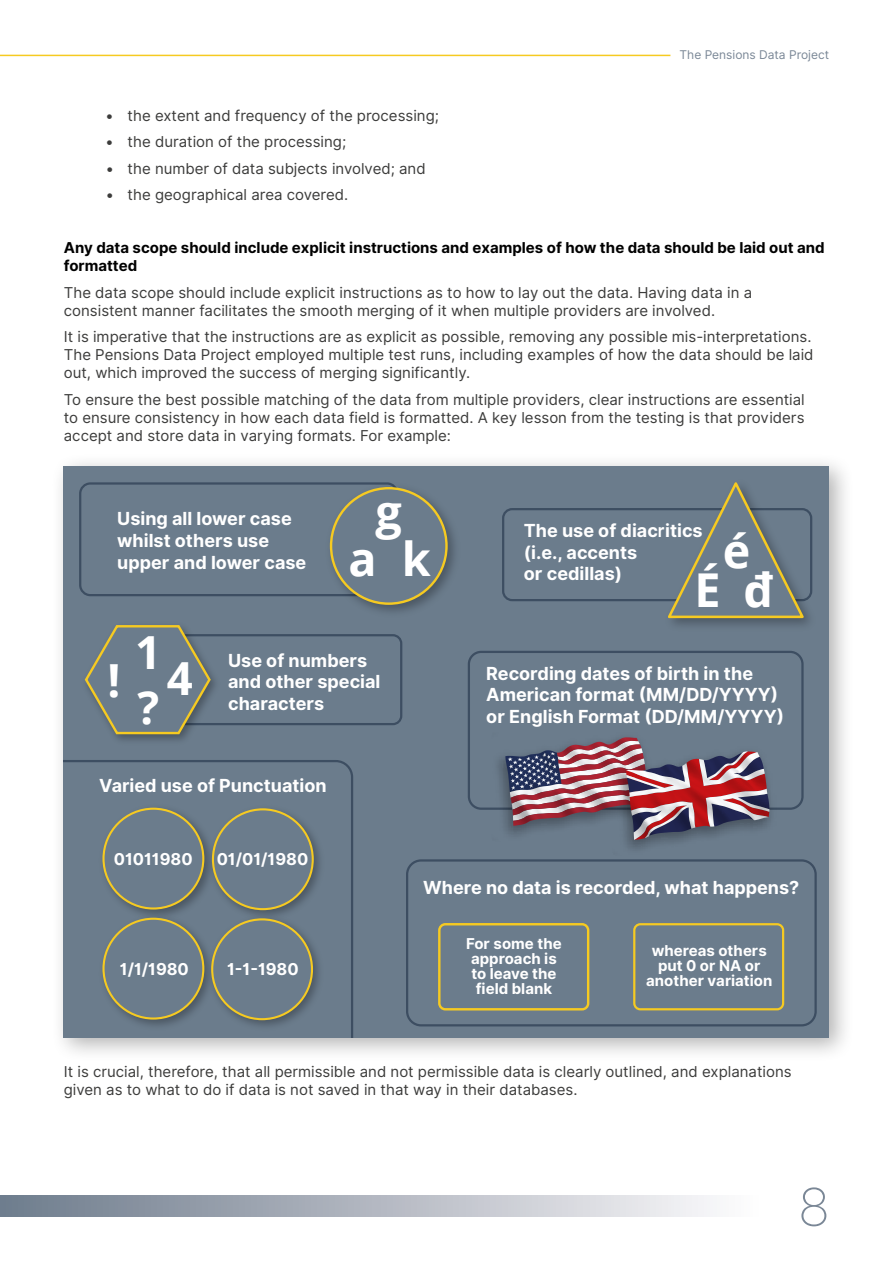
<style>
.page{position:relative;width:893px;height:1263px;background:#fff}
.page>*{position:absolute;margin:0;border:0;box-sizing:border-box;transform-origin:0 0}
.t1{font:100 51px "Axiforma";color:#7a8796}
.t2{font:700 46.65px/38.5px "Open Sans";color:#fff;text-align:center}
.t3{font:700 45.6px/54.3px "Open Sans";color:#fff}
.t4{font:700 18px/21.6px "Inter";color:#fff}
.t5{font:700 16.35px "Inter";color:#fff}
.t6{font:15px/18px "Inter";color:#3c3c3b}
.t7{font:700 15px/18px "Inter";color:#000}
.t8{font:700 15px/15px "Inter";color:#fff;text-align:center}
.t9{font:12px "Inter";color:#7a8796}
</style>
<div class="page">
<div style="left:0;top:1195px;width:758px;height:22px;background:linear-gradient(to right,#6d7a8b,#fdfafc)"></div>
<hr style="left:0;top:55px;width:670px;height:1px;background:#f6ca21">
<div style="left:51px;top:452px;width:804px;height:611px;background:#000;opacity:.3"></div>
<div style="left:64px;top:466px;width:765px;height:571px;background:#6b7c8c"></div>
<div style="left:438px;top:923px;width:151px;height:87px;border:2px solid #f6ca21;border-radius:6px"></div>
<div style="left:633px;top:923px;width:151px;height:87px;border:2px solid #f6ca21;border-radius:6px"></div>
<div style="left:79px;top:482px;width:319px;height:114px;border:2px solid #3d4e62;border-radius:10px"></div>
<div style="left:132px;top:634px;width:270px;height:91px;border:2px solid #3d4e62;border-radius:8px"></div>
<svg style="left:64px;top:760px;width:289px;height:277px"></svg>
<div style="left:502px;top:508px;width:310px;height:93px;border:2px solid #3d4e62;border-radius:9px"></div>
<div style="left:468px;top:651px;width:336px;height:159px;border:2px solid #3d4e62;border-radius:12px"></div>
<div style="left:406px;top:859px;width:411px;height:167px;border:2px solid #3d4e62;border-radius:14px"></div>
<img style="left:321px;top:482px;width:134px;height:130px">
<div style="left:331px;top:488px;width:115px;height:116px;background:#6b7c8c;border-radius:50%"></div>
<div style="left:330px;top:487px;width:118px;height:118px;border:2px solid #f6ca21;border-radius:50%"></div>
<img style="left:95px;top:800px;width:124px;height:110px">
<div style="left:104px;top:809px;width:99px;height:99px;background:#6b7c8c;border-radius:50%"></div>
<div style="left:102px;top:808px;width:102px;height:101px;border:2px solid #f6ca21;border-radius:50%"></div>
<img style="left:205px;top:801px;width:123px;height:110px">
<div style="left:213px;top:809px;width:100px;height:100px;background:#6b7c8c;border-radius:50%"></div>
<div style="left:212px;top:808px;width:102px;height:102px;border:2px solid #f6ca21;border-radius:50%"></div>
<img style="left:95px;top:910px;width:124px;height:124px">
<div style="left:104px;top:919px;width:99px;height:99px;background:#6b7c8c;border-radius:50%"></div>
<div style="left:102px;top:918px;width:102px;height:101px;border:2px solid #f6ca21;border-radius:50%"></div>
<img style="left:204px;top:911px;width:124px;height:124px">
<div style="left:212px;top:919px;width:100px;height:100px;background:#6b7c8c;border-radius:50%"></div>
<div style="left:211px;top:918px;width:102px;height:102px;border:2px solid #f6ca21;border-radius:50%"></div>
<svg style="left:492px;top:757px;width:13px;height:60px"></svg>
<svg style="left:626px;top:800px;width:151px;height:49px"></svg>
<svg style="left:505px;top:737px;width:264px;height:103px"></svg>
<img style="left:115px;top:634px;width:110px;height:107px">
<svg style="left:84px;top:625px;width:128px;height:110px"></svg>
<img style="left:659px;top:508px;width:154px;height:118px">
<svg style="left:665px;top:482px;width:142px;height:137px"></svg>
<p class="t9" style="left:679px;top:46px;width:151px">The Pensions Data Project</p>
<p class="t6" style="left:106px;top:106px;width:334px">• the extent and frequency of the processing;</p>
<p class="t6" style="left:106px;top:133px;width:241px">• the duration of the processing;</p>
<p class="t6" style="left:106px;top:159px;width:321px">• the number of data subjects involved; and</p>
<p class="t6" style="left:106px;top:186px;width:243px">• the geographical area covered.</p>
<p class="t7" style="left:64px;top:239px;width:762px">Any data scope should include explicit instructions and examples of how the data should be laid out and formatted</p>
<p class="t6" style="left:64px;top:283px;width:690px">The data scope should include explicit instructions as to how to lay out the data. Having data in a consistent manner facilitates the smooth merging of it when multiple providers are involved.</p>
<p class="t6" style="left:64px;top:328px;width:751px">It is imperative that the instructions are as explicit as possible, removing any possible mis-interpretations.<br>The Pensions Data Project employed multiple test runs, including examples of how the data should be laid out, which improved the success of merging significantly.</p>
<p class="t6" style="left:64px;top:390px;width:742px;text-align:justify">To ensure the best possible matching of the data from multiple providers, clear instructions are essential to ensure consistency in how each data field is formatted. A key lesson from the testing is that providers accept and store data in varying formats. For example:</p>
<p class="t4" style="left:117px;top:508px;width:191px">Using all lower case whilst others use upper and lower case</p>
<h2 class="t2" style="left:375px;top:491px;width:28px">g</h2>
<h2 class="t2" style="left:349px;top:538px;width:84px">a k</h2>
<h3 class="t3" style="left:135px;top:624px;width:28px">1 ?</h3>
<h3 class="t3" style="left:107px;top:651px;width:87px">! 4</h3>
<p class="t4" style="left:228px;top:650px;width:154px">Use of numbers and other special characters</p>
<p class="t4" style="left:99px;top:774px;width:229px">Varied use of Punctuation</p>
<p class="t5" style="left:114px;top:847px;width:80px">01011980</p>
<p class="t5" style="left:217px;top:847px;width:93px">01/01/1980</p>
<p class="t4" style="left:524px;top:520px;width:180px">The use of diacritics (i.e., accents<br>or cedillas)</p>
<h2 class="t2" style="left:694px;top:531px;width:81px">é<br>É đ</h2>
<p class="t4" style="left:486px;top:663px;width:299px">Recording dates of birth in the<br>American format (MM/DD/YYYY) or English Format (DD/MM/YYYY)</p>
<p class="t5" style="left:120px;top:957px;width:71px">1/1/1980</p>
<p class="t5" style="left:227px;top:957px;width:73px">1-1-1980</p>
<p class="t4" style="left:423px;top:877px;width:378px">Where no data is recorded, what happens?</p>
<p class="t8" style="left:466px;top:937px;width:97px">For some the approach is to leave the field blank</p>
<p class="t8" style="left:646px;top:943px;width:128px">whereas others put 0 or NA or another variation</p>
<p class="t6" style="left:64px;top:1063px;width:729px">It is crucial, therefore, that all permissible and not permissible data is clearly outlined, and explanations given as to what to do if data is not saved in that way in their databases.</p>
<h1 class="t1" style="left:799px;top:1174px;width:32px">8</h1>
</div>
